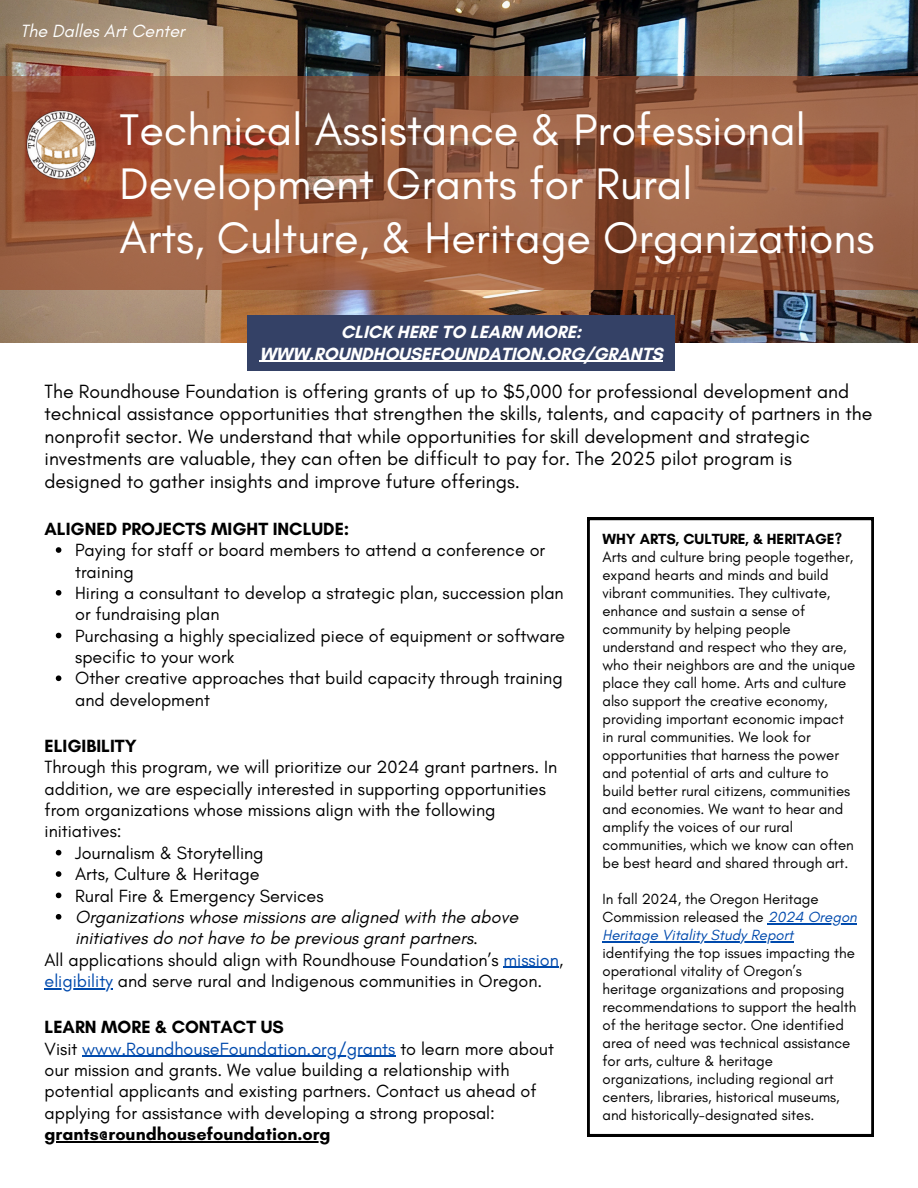
<style>
.page{position:relative;width:918px;height:1188px;background:#fff}
.page>*{position:absolute;margin:0;border:0;box-sizing:border-box;transform-origin:0 0}
.t1{font:45px/54px "Glacial Indifference";color:#fff}
.t2{font:19.5px/22.5px "Glacial Indifference";color:#000}
.t3{font:18px/21.3px "Glacial Indifference";color:#000}
.t4{font:italic 18px/21.3px "Glacial Indifference";color:#000}
.t5{font:18px/21.3px "Glacial Indifference";color:#004aad}
.t6{font:700 18px "Glacial Indifference";color:#000}
.t7{font:700 18px/21.3px "Glacial Indifference";color:#fff;text-align:center}
.t8{font:italic 18px "Glacial Indifference";color:#fff}
.t9{font:15px/18px "Glacial Indifference";color:#000}
.t10{font:700 15px "Glacial Indifference";color:#000}
.s1{font-weight:700}
.s2{color:#004aad}
.s3{font-weight:700;color:#000}
.s4{color:#000}
.s5{font-style:italic;color:#004aad}
</style>
<div class="page">
<img style="left:0;top:0;width:918px;height:343px">
<svg style="left:0;top:77px;width:918px;height:213px;background:#985b3f"></svg>
<img style="left:19px;top:102px;width:85px;height:86px">
<svg style="left:588px;top:518px;width:285px;height:618px"></svg>
<div style="left:247px;top:315px;width:428px;height:55px;background:#344166"></div>
<hr style="left:260px;top:361px;width:403px;height:1px;background:#fff">
<svg style="left:56px;top:547px;width:5px;height:6px"></svg>
<svg style="left:56px;top:590px;width:5px;height:6px"></svg>
<svg style="left:56px;top:633px;width:5px;height:5px"></svg>
<svg style="left:56px;top:675px;width:5px;height:6px"></svg>
<hr style="left:82px;top:1056px;width:313px;height:1px;background:#004aad">
<hr style="left:45px;top:1141px;width:286px;height:1px;background:#000">
<svg style="left:56px;top:850px;width:5px;height:5px"></svg>
<svg style="left:56px;top:871px;width:5px;height:6px"></svg>
<svg style="left:56px;top:893px;width:5px;height:5px"></svg>
<svg style="left:56px;top:914px;width:5px;height:6px"></svg>
<hr style="left:504px;top:967px;width:55px;height:1px;background:#004aad">
<hr style="left:45px;top:988px;width:68px;height:1px;background:#004aad">
<hr style="left:768px;top:923px;width:89px;height:1px;background:#004aad">
<hr style="left:602px;top:941px;width:191px;height:1px;background:#004aad">
<p class="t8" style="left:20px;top:20px;width:166px">The Dalles Art Center</p>
<p class="t1" style="left:120px;top:102px;width:756px">Technical Assistance &amp; Professional<br>Development Grants for Rural<br>Arts, Culture, &amp; Heritage Organizations</p>
<h3 class="t7" style="left:260px;top:321px;width:405px">CLICK HERE TO LEARN MORE:<br>WWW.ROUNDHOUSEFOUNDATION.ORG/GRANTS</h3>
<h3 class="t2" style="left:45px;top:380px;width:829px">The Roundhouse Foundation is offering grants of up to $5,000 for professional development and technical assistance opportunities that strengthen the skills, talents, and capacity of partners in the nonprofit sector. We understand that while opportunities for skill development and strategic investments are valuable, they can often be difficult to pay for. The 2025 pilot program is designed to gather insights and improve future offerings.</h3>
<h1 class="t6" style="left:45px;top:518px;width:306px">ALIGNED PROJECTS MIGHT INCLUDE:</h1>
<h2 class="t3" style="left:75px;top:539px;width:472px">Paying for staff or board members to attend a conference or training</h2>
<h3 class="t3" style="left:75px;top:582px;width:490px">Hiring a consultant to develop a strategic plan, succession plan or fundraising plan</h3>
<h2 class="t3" style="left:75px;top:625px;width:491px">Purchasing a highly specialized piece of equipment or software specific to your work</h2>
<p class="t3" style="left:75px;top:668px;width:489px">Other creative approaches that build capacity through training and development</p>
<p class="t3" style="left:45px;top:735px;width:514px"><span class="s1">ELIGIBILITY<br></span>Through this program, we will prioritize our 2024 grant partners. In addition, we are especially interested in supporting opportunities from organizations whose missions align with the following initiatives:</p>
<p class="t3" style="left:75px;top:842px;width:190px">Journalism &amp; Storytelling</p>
<p class="t3" style="left:75px;top:863px;width:186px">Arts, Culture &amp; Heritage</p>
<p class="t3" style="left:75px;top:885px;width:250px">Rural Fire &amp; Emergency Services</p>
<h3 class="t4" style="left:75px;top:906px;width:445px">Organizations whose missions are aligned with the above initiatives do not have to be previous grant partners.</h3>
<h3 class="t3" style="left:45px;top:949px;width:520px">All applications should align with Roundhouse Foundation’s <span class="s2">mission</span>,</h3>
<p class="t3" style="left:45px;top:970px;width:499px"><span class="s2">eligibility</span> and serve rural and Indigenous communities in Oregon.</p>
<p class="t5" style="left:45px;top:1016px;width:511px"><span class="s3">LEARN MORE &amp; CONTACT US<br></span><span class="s4">Visit</span> www.RoundhouseFoundation.org/grants <span class="s4">to learn more about</span></p>
<p class="t3" style="left:45px;top:1059px;width:494px">our mission and grants. We value building a relationship with potential applicants and existing partners. Contact us ahead of applying for assistance with developing a strong proposal:</p>
<p class="t6" style="left:45px;top:1123px;width:288px">grants@roundhousefoundation.org</p>
<p class="t10" style="left:602px;top:530px;width:241px">WHY ARTS, CULTURE, &amp; HERITAGE?</p>
<p class="t9" style="left:602px;top:548px;width:254px">Arts and culture bring people together, expand hearts and minds and build vibrant communities. They cultivate, enhance and sustain a sense of community by helping people understand and respect who they are, who their neighbors are and the unique place they call home. Arts and culture also support the creative economy, providing important economic impact in rural communities. We look for opportunities that harness the power and potential of arts and culture to build better rural citizens, communities and economies. We want to hear and amplify the voices of our rural communities, which we know can often be best heard and shared through art.</p>
<p class="t9" style="left:602px;top:890px;width:256px">In fall 2024, the Oregon Heritage<br>Commission released the <span class="s5">2024 Oregon</span></p>
<p class="t9" style="left:602px;top:926px;width:255px"><span class="s5">Heritage Vitality Study Report </span>identifying the top issues impacting the operational vitality of Oregon’s heritage organizations and proposing recommendations to support the health of the heritage sector. One identified area of need was technical assistance for arts, culture &amp; heritage organizations, including regional art centers, libraries, historical museums, and historically-designated sites.</p>
</div>
